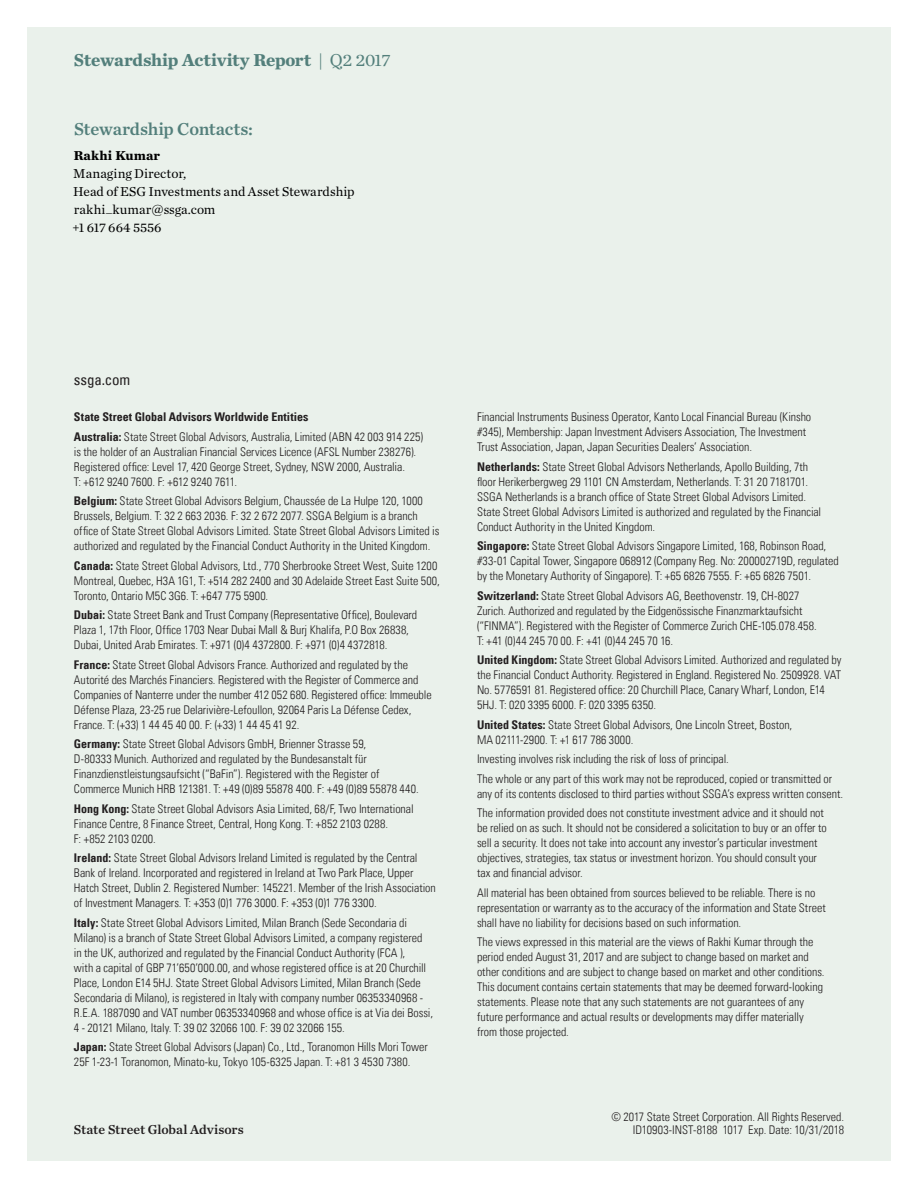
<style>
.page{position:relative;width:918px;height:1188px;background:#fff}
.page>*{position:absolute;margin:0;border:0;box-sizing:border-box;transform-origin:0 0}
.FOLIO_-_00_Folio{font:700 18px "Chronicle Text G1";letter-spacing:-.01em;color:#537f7b}
.BODY_-_01_head_level{font:18px "Chronicle Text G1 Semi";letter-spacing:-.01em;color:#537f7b}
.Url_10_12{font:condensed 15px "Univers Com 57";letter-spacing:-.01em;color:#231f20}
.BODY_-_04_text{font:13.5px/18px "Chronicle Text G1";color:#000}
.FOLIO_-_00_folio{font:13.5px "Chronicle Text G1 Semi";color:#231f20}
.Disclosure_8_10{font:12px/15px "Univers Com 47 Light Cond";color:#231f20}
.BODY_-_06_disclosure{font:12px/15px "Univers Com 47 Light Cond";letter-spacing:-.005em;color:#231f20}
.FOOTER_-_00_copyrigh{font:12px "Univers Com 47 Light Cond";color:#231f20}
.Disclosure_8_10-2{font:12px "Univers Com 67 Bold Cond";letter-spacing:.005em;color:#231f20}
.s1{font-weight:400}
.s2{font-weight:700}
.s3{font-family:"Univers Com 67 Bold Cond"}
</style>
<div class="page">
<div style="left:27px;top:27px;width:864px;height:1134px;background:#eaf1eb"></div>
<p class="FOLIO_-_00_Folio" style="left:74px;top:45px;width:318px">Stewardship Activity Report <span class="s1">| Q2 2017</span></p>
<p class="BODY_-_01_head_level" style="left:74px;top:115px;width:180px">Stewardship Contacts:</p>
<p class="BODY_-_04_text" style="left:72px;top:146px;width:284px"><span class="s2">Rakhi Kumar<br></span>Managing Director,<br>Head of ESG Investments and Asset Stewardship rakhi_kumar@ssga.com<br>+1 617 664 5556</p>
<p class="Url_10_12" style="left:74px;top:371px;width:58px">ssga.com</p>
<p class="Disclosure_8_10-2" style="left:74px;top:410px;width:236px">State Street Global Advisors Worldwide Entities</p>
<p class="Disclosure_8_10" style="left:74px;top:429px;width:351px"><span class="s3">Australia:</span> State Street Global Advisors, Australia, Limited (ABN 42 003 914 225) is the holder of an Australian Financial Services Licence (AFSL Number 238276).<br>Registered office: Level 17, 420 George Street, Sydney, NSW 2000, Australia.<br>T: +612 9240 7600. F: +612 9240 7611.</p>
<p class="Disclosure_8_10" style="left:74px;top:494px;width:367px"><span class="s3">Belgium:</span> State Street Global Advisors Belgium, Chaussée de La Hulpe 120, 1000<br>Brussels, Belgium. T: 32 2 663 2036. F: 32 2 672 2077. SSGA Belgium is a branch office of State Street Global Advisors Limited. State Street Global Advisors Limited is authorized and regulated by the Financial Conduct Authority in the United Kingdom.</p>
<p class="Disclosure_8_10" style="left:74px;top:558px;width:367px"><span class="s3">Canada:</span> State Street Global Advisors, Ltd., 770 Sherbrooke Street West, Suite 1200<br>Montreal, Quebec, H3A 1G1, T: +514 282 2400 and 30 Adelaide Street East Suite 500,<br>Toronto, Ontario M5C 3G6. T: +647 775 5900.</p>
<p class="Disclosure_8_10" style="left:74px;top:608px;width:345px"><span class="s3">Dubai:</span> State Street Bank and Trust Company (Representative Office), Boulevard<br>Plaza 1, 17th Floor, Office 1703 Near Dubai Mall &amp; Burj Khalifa, P.O Box 26838,<br>Dubai, United Arab Emirates. T: +971 (0)4 4372800. F: +971 (0)4 4372818.</p>
<p class="Disclosure_8_10" style="left:74px;top:657px;width:359px"><span class="s3">France:</span> State Street Global Advisors France. Authorized and regulated by the Autorité des Marchés Financiers. Registered with the Register of Commerce and Companies of Nanterre under the number 412 052 680. Registered office: Immeuble Défense Plaza, 23-25 rue Delarivière-Lefoullon, 92064 Paris La Défense Cedex, France. T: (+33) 1 44 45 40 00. F: (+33) 1 44 45 41 92.</p>
<p class="Disclosure_8_10" style="left:74px;top:737px;width:346px"><span class="s3">Germany:</span> State Street Global Advisors GmbH, Brienner Strasse 59,<br>D-80333 Munich. Authorized and regulated by the Bundesanstalt für Finanzdienstleistungsaufsicht (“BaFin”). Registered with the Register of Commerce Munich HRB 121381. T: +49 (0)89 55878 400. F: +49 (0)89 55878 440.</p>
<p class="Disclosure_8_10" style="left:74px;top:801px;width:341px"><span class="s3">Hong Kong:</span> State Street Global Advisors Asia Limited, 68/F, Two International<br>Finance Centre, 8 Finance Street, Central, Hong Kong. T: +852 2103 0288.<br>F: +852 2103 0200.</p>
<p class="Disclosure_8_10" style="left:74px;top:851px;width:363px"><span class="s3">Ireland:</span> State Street Global Advisors Ireland Limited is regulated by the Central Bank of Ireland. Incorporated and registered in Ireland at Two Park Place, Upper Hatch Street, Dublin 2. Registered Number: 145221. Member of the Irish Association of Investment Managers. T: +353 (0)1 776 3000. F: +353 (0)1 776 3300.</p>
<p class="Disclosure_8_10" style="left:74px;top:915px;width:361px"><span class="s3">Italy:</span> State Street Global Advisors Limited, Milan Branch (Sede Secondaria di Milano) is a branch of State Street Global Advisors Limited, a company registered in the UK, authorized and regulated by the Financial Conduct Authority (FCA ),<br>with a capital of GBP 71’650’000.00, and whose registered office is at 20 Churchill Place, London E14 5HJ. State Street Global Advisors Limited, Milan Branch (Sede Secondaria di Milano), is registered in Italy with company number 06353340968 - R.E.A. 1887090 and VAT number 06353340968 and whose office is at Via dei Bossi, 4 - 20121 Milano, Italy. T: 39 02 32066 100. F: 39 02 32066 155.</p>
<p class="Disclosure_8_10" style="left:74px;top:1040px;width:355px"><span class="s3">Japan:</span> State Street Global Advisors (Japan) Co., Ltd., Toranomon Hills Mori Tower<br>25F 1-23-1 Toranomon, Minato-ku, Tokyo 105-6325 Japan. T: +81 3 4530 7380.</p>
<p class="FOLIO_-_00_folio" style="left:74px;top:1119px;width:171px">State Street Global Advisors</p>
<p class="Disclosure_8_10" style="left:477px;top:410px;width:336px">Financial Instruments Business Operator, Kanto Local Financial Bureau (Kinsho #345), Membership: Japan Investment Advisers Association, The Investment<br>Trust Association, Japan, Japan Securities Dealers’ Association.</p>
<p class="Disclosure_8_10" style="left:477px;top:459px;width:346px"><span class="s3">Netherlands:</span> State Street Global Advisors Netherlands, Apollo Building, 7th floor Herikerbergweg 29 1101 CN Amsterdam, Netherlands. T: 31 20 7181701.<br>SSGA Netherlands is a branch office of State Street Global Advisors Limited.<br>State Street Global Advisors Limited is authorized and regulated by the Financial Conduct Authority in the United Kingdom.</p>
<p class="Disclosure_8_10" style="left:477px;top:539px;width:363px"><span class="s3">Singapore:</span> State Street Global Advisors Singapore Limited, 168, Robinson Road, #33-01 Capital Tower, Singapore 068912 (Company Reg. No: 200002719D, regulated by the Monetary Authority of Singapore). T: +65 6826 7555. F: +65 6826 7501.</p>
<p class="Disclosure_8_10" style="left:477px;top:588px;width:341px"><span class="s3">Switzerland:</span> State Street Global Advisors AG, Beethovenstr. 19, CH-8027<br>Zurich. Authorized and regulated by the Eidgenössische Finanzmarktaufsicht (“FINMA”). Registered with the Register of Commerce Zurich CHE-105.078.458.<br>T: +41 (0)44 245 70 00. F: +41 (0)44 245 70 16.</p>
<p class="Disclosure_8_10" style="left:477px;top:653px;width:366px"><span class="s3">United Kingdom:</span> State Street Global Advisors Limited. Authorized and regulated by the Financial Conduct Authority. Registered in England. Registered No. 2509928. VAT No. 5776591 81. Registered office: 20 Churchill Place, Canary Wharf, London, E14<br>5HJ. T: 020 3395 6000. F: 020 3395 6350.</p>
<p class="Disclosure_8_10" style="left:477px;top:717px;width:317px"><span class="s3">United States:</span> State Street Global Advisors, One Lincoln Street, Boston,<br>MA 02111-2900. T: +1 617 786 3000.</p>
<p class="BODY_-_06_disclosure" style="left:477px;top:752px;width:253px">Investing involves risk including the risk of loss of principal.</p>
<p class="BODY_-_06_disclosure" style="left:477px;top:771px;width:368px">The whole or any part of this work may not be reproduced, copied or transmitted or any of its contents disclosed to third parties without SSGA’s express written consent.</p>
<p class="BODY_-_06_disclosure" style="left:477px;top:806px;width:351px">The information provided does not constitute investment advice and it should not be relied on as such. It should not be considered a solicitation to buy or an offer to sell a security. It does not take into account any investor’s particular investment objectives, strategies, tax status or investment horizon. You should consult your tax and financial advisor.</p>
<p class="BODY_-_06_disclosure" style="left:477px;top:885px;width:350px">All material has been obtained from sources believed to be reliable. There is no representation or warranty as to the accuracy of the information and State Street shall have no liability for decisions based on such information.</p>
<p class="BODY_-_06_disclosure" style="left:477px;top:935px;width:349px">The views expressed in this material are the views of Rakhi Kumar through the period ended August 31, 2017 and are subject to change based on market and other conditions and are subject to change based on market and other conditions.<br>This document contains certain statements that may be deemed forward-looking statements. Please note that any such statements are not guarantees of any future performance and actual results or developments may differ materially from those projected.</p>
<p class="FOOTER_-_00_copyrigh" style="left:611px;top:1109px;width:234px">© 2017 State Street Corporation. All Rights Reserved.</p>
<p class="FOOTER_-_00_copyrigh" style="left:633px;top:1123px;width:213px">ID10903-INST-8188 1017 Exp. Date: 10/31/2018</p>
</div>
